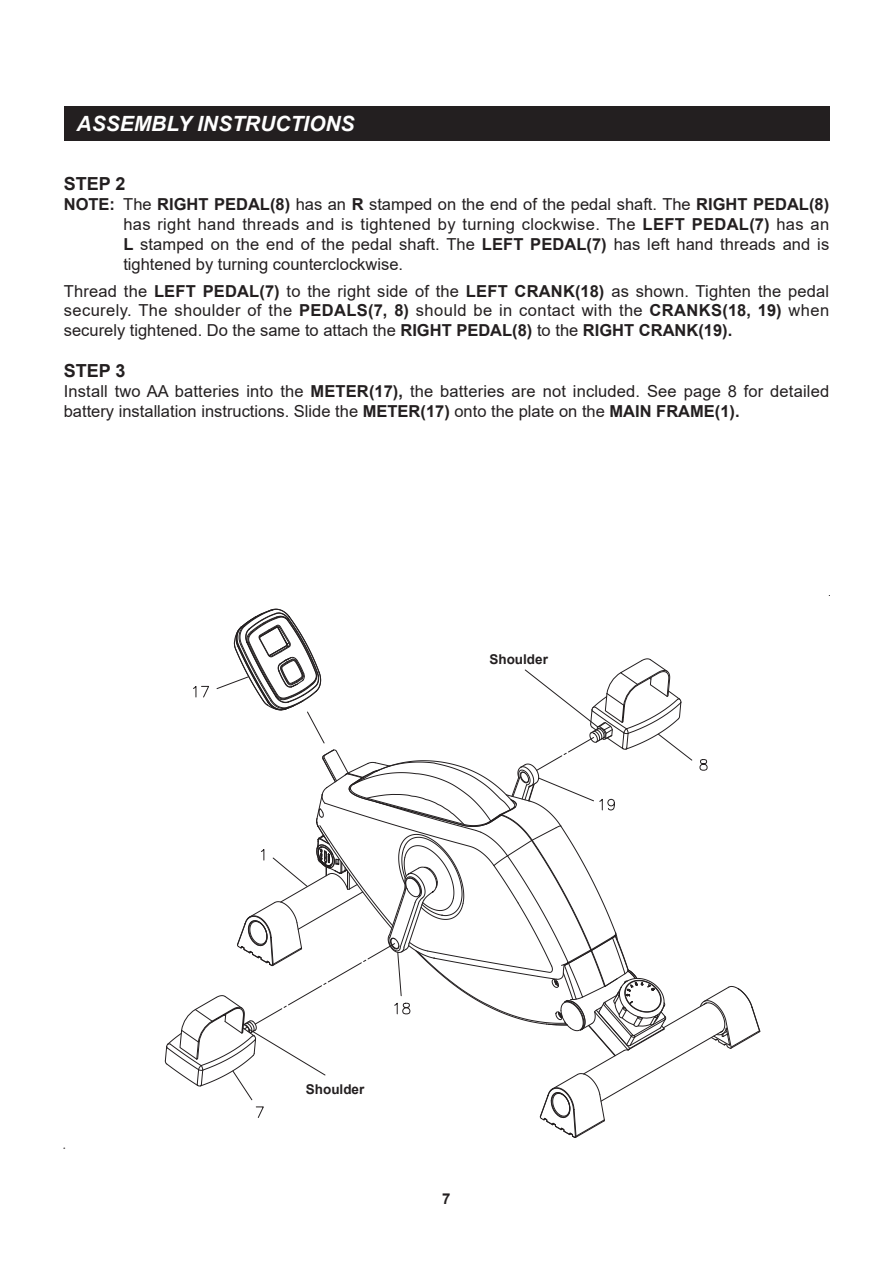
<style>
.page{position:relative;width:893px;height:1263px;background:#fff}
.page>*{position:absolute;margin:0;border:0;box-sizing:border-box;transform-origin:0 0}
.t1{font:italic 700 21px "Arial";color:#fff}
.t2{font:700 18px "Arial";color:#231f20}
.t3{font:16.5px/19.8px "Arial";color:#231f20;text-align:justify}
.t4{font:700 15px "Arial";color:#231f20}
.t5{font:700 13.5px "Arial";color:#231f20}
.s1{font-weight:700}
</style>
<div class="page">
<svg style="left:165px;top:609px;width:595px;height:529px"></svg>
<div style="left:64px;top:106px;width:765px;height:34px;background:#231f20"></div>
<p class="t1" style="left:77px;top:116px;width:280px">ASSEMBLY INSTRUCTIONS</p>
<p class="t2" style="left:64px;top:177px;width:63px">STEP 2</p>
<p class="t3" style="left:123px;top:196px;width:707px;text-indent:-60px"><span class="s1">NOTE:</span> The <span class="s1">RIGHT PEDAL(8)</span> has an <span class="s1">R</span> stamped on the end of the pedal shaft. The <span class="s1">RIGHT PEDAL(8) </span>has right hand threads and is tightened by turning clockwise. The <span class="s1">LEFT PEDAL(7)</span> has an <span class="s1">L</span> stamped on the end of the pedal shaft. The <span class="s1">LEFT PEDAL(7)</span> has left hand threads and is tightened by turning counterclockwise.</p>
<p class="t3" style="left:64px;top:282px;width:767px">Thread the <span class="s1">LEFT PEDAL(7)</span> to the right side of the <span class="s1">LEFT CRANK(18)</span> as shown. Tighten the pedal securely. The shoulder of the <span class="s1">PEDALS(7, 8)</span> should be in contact with the <span class="s1">CRANKS(18, 19)</span> when securely tightened. Do the same to attach the <span class="s1">RIGHT PEDAL(8)</span> to the <span class="s1">RIGHT CRANK(19).</span></p>
<p class="t2" style="left:64px;top:358px;width:63px">STEP 3</p>
<p class="t3" style="left:64px;top:383px;width:767px">Install two AA batteries into the <span class="s1">METER(17),</span> the batteries are not included. See page 8 for detailed battery installation instructions. Slide the <span class="s1">METER(17)</span> onto the plate on the <span class="s1">MAIN FRAME(1).</span></p>
<p class="t5" style="left:489px;top:654px;width:60px">Shoulder</p>
<p class="t5" style="left:306px;top:1084px;width:60px">Shoulder</p>
<p class="t4" style="left:442px;top:1188px;width:10px">7</p>
</div>
